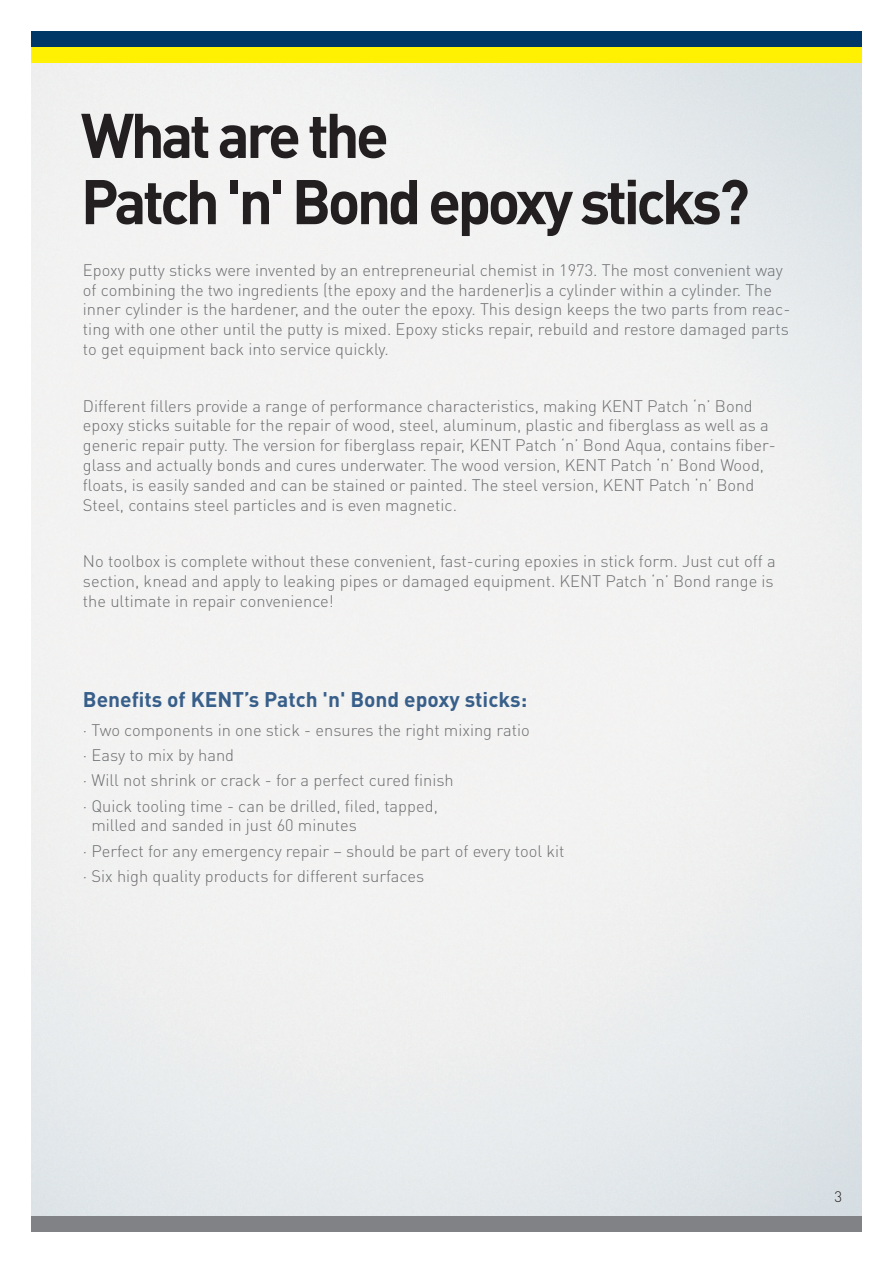
<style>
.page{position:relative;width:893px;height:1263px;background:#fff}
.page>*{position:absolute;margin:0;border:0;box-sizing:border-box;transform-origin:0 0}
.t1{font:700 62.1px/66.2px "DIN Pro";letter-spacing:-.06em;color:#231f20}
.t2{font:700 21px "DIN Pro";color:#385f8a}
.t3{font:300 16.5px/19.8px "DIN Pro";color:#6c6d70}
.t4{font:300 15px "DIN Pro";color:#231f20}
</style>
<div class="page">
<div style="left:31px;top:31px;width:830px;height:16px;background:#003766"></div>
<div style="left:31px;top:47px;width:830px;height:16px;background:#fff101"></div>
<div style="left:31px;top:1216px;width:830px;height:15px;background:#808285"></div>
<h1 class="t1" style="left:81px;top:100px;width:670px">What are the<br>Patch 'n' Bond epoxy sticks?</h1>
<p class="t3" style="left:83px;top:259px;width:709px">Epoxy putty sticks were invented by an entrepreneurial chemist in 1973. The most convenient way of combining the two ingredients (the epoxy and the hardener)is a cylinder within a cylinder. The inner cylinder is the hardener, and the outer the epoxy. This design keeps the two parts from reac&shy;ting with one other until the putty is mixed. Epoxy sticks repair, rebuild and restore damaged parts to get equipment back into service quickly.</p>
<p class="t3" style="left:83px;top:395px;width:694px">Different fillers provide a range of performance characteristics, making KENT Patch ‘n’ Bond epoxy sticks suitable for the repair of wood, steel, aluminum, plastic and fiberglass as well as a generic repair putty. The version for fiberglass repair, KENT Patch ‘n’ Bond Aqua, contains fiber&shy;glass and actually bonds and cures underwater. The wood version, KENT Patch ‘n’ Bond Wood, floats, is easily sanded and can be stained or painted. The steel version, KENT Patch ‘n’ Bond Steel, contains steel particles and is even magnetic.</p>
<p class="t3" style="left:83px;top:551px;width:694px;text-align:justify">No toolbox is complete without these convenient, fast-curing epoxies in stick form. Just cut off a section, knead and apply to leaking pipes or damaged equipment. KENT Patch ‘n’ Bond range is the ultimate in repair convenience!</p>
<p class="t2" style="left:83px;top:685px;width:446px">Benefits of KENT’s Patch 'n' Bond epoxy sticks:</p>
<p class="t3" style="left:83px;top:716px;width:448px;line-height:25.3px">· Two components in one stick - ensures the right mixing ratio · Easy to mix by hand<br>· Will not shrink or crack - for a perfect cured finish<br>· Quick tooling time - can be drilled, filed, tapped,</p>
<p class="t3" style="left:83px;top:812px;width:483px;line-height:25.3px;text-indent:8px">milled and sanded in just 60 minutes<br>· Perfect for any emergency repair – should be part of every tool kit · Six high quality products for different surfaces</p>
<p class="t4" style="left:834px;top:1186px;width:9px">3</p>
</div>
